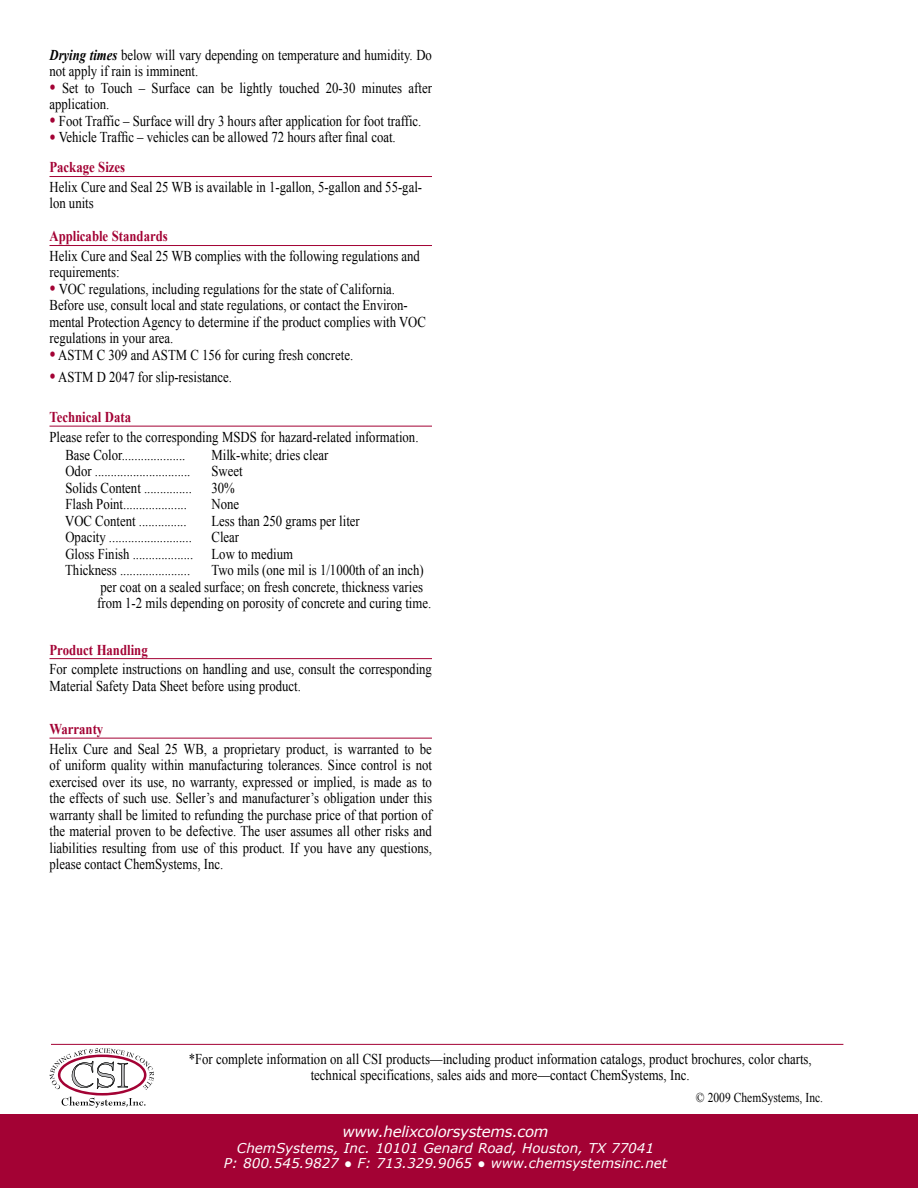
<style>
.page{position:relative;width:918px;height:1188px;background:#fff}
.page>*{position:absolute;margin:0;border:0;box-sizing:border-box;transform-origin:0 0}
.t1{font:15px/16.5px "Times New Roman";color:#000;scale:.85 1}
.t2{font:italic 15px "Verdana";letter-spacing:-.02em;color:#fff}
.t3{font:700 15px "Times New Roman";color:#a30234;scale:.85 1}
.t4{font:italic 13.5px/15px "Verdana";color:#fff;text-align:center}
.t5{font:13.5px "Times New Roman";color:#000;scale:.85 1}
.s1{font-weight:700;font-style:italic}
.s2{font-size:21px;color:#a30234}
.s3{font-weight:700;color:#a30234}
</style>
<div class="page">
<hr style="left:50px;top:176px;width:382px;height:1px;background:#a30234">
<hr style="left:50px;top:245px;width:382px;height:1px;background:#a30234">
<hr style="left:50px;top:426px;width:382px;height:1px;background:#a30234">
<hr style="left:50px;top:658px;width:382px;height:1px;background:#a30234">
<hr style="left:50px;top:738px;width:382px;height:1px;background:#a30234">
<div style="left:0;top:1114px;width:918px;height:74px;background:#a30234"></div>
<hr style="left:51px;top:1044px;width:792px;height:1px;background:#a30234">
<svg style="left:50px;top:1048px;width:104px;height:60px"></svg>
<p class="t1" style="left:50px;top:46px;width:451px"><span class="s1">Drying times</span> below will vary depending on temperature and humidity. Do not apply if rain is imminent.</p>
<p class="t1" style="left:50px;top:79px;width:451px"><span class="s2">•</span> Set to Touch – Surface can be lightly touched 20-30 minutes after application.</p>
<p class="t1" style="left:50px;top:112px;width:439px"><span class="s2">•</span> Foot Traffic – Surface will dry 3 hours after application for foot traffic.</p>
<p class="t1" style="left:50px;top:122px;width:409px;line-height:30px"><span class="s2">•</span> Vehicle Traffic – vehicles can be allowed 72 hours after final coat.<br><span class="s3">Package Sizes</span></p>
<p class="t1" style="left:50px;top:178px;width:440px">Helix Cure and Seal 25 WB is available in 1-gallon, 5-gallon and 55-gal&shy;lon units</p>
<p class="t3" style="left:50px;top:226px;width:141px">Applicable Standards</p>
<p class="t1" style="left:50px;top:247px;width:437px">Helix Cure and Seal 25 WB complies with the following regulations and requirements:</p>
<p class="t1" style="left:50px;top:280px;width:444px"><span class="s2">•</span> VOC regulations, including regulations for the state of California.<br>Before use, consult local and state regulations, or contact the Environ&shy;mental Protection Agency to determine if the product complies with VOC regulations in your area.</p>
<p class="t1" style="left:50px;top:346px;width:359px"><span class="s2">•</span> ASTM C 309 and ASTM C 156 for curing fresh concrete.</p>
<p class="t1" style="left:50px;top:368px;width:216px"><span class="s2">•</span> ASTM D 2047 for slip-resistance.</p>
<p class="t3" style="left:50px;top:407px;width:98px">Technical Data</p>
<p class="t1" style="left:65px;top:427px;width:417px;line-height:18px;text-indent:-16px">Please refer to the corresponding MSDS for hazard-related information.<br>Base Color....................</p>
<p class="t1" style="left:212px;top:446px;width:139px">Milk-white; dries clear</p>
<p class="t1" style="left:65px;top:463px;width:149px">Odor ..............................</p>
<p class="t1" style="left:212px;top:463px;width:38px">Sweet</p>
<p class="t1" style="left:65px;top:479px;width:150px">Solids Content ...............</p>
<p class="t1" style="left:212px;top:479px;width:29px">30%</p>
<p class="t1" style="left:65px;top:496px;width:144px">Flash Point....................</p>
<p class="t1" style="left:212px;top:496px;width:34px">None</p>
<p class="t1" style="left:65px;top:512px;width:144px">VOC Content ...............</p>
<p class="t1" style="left:212px;top:512px;width:176px">Less than 250 grams per liter</p>
<p class="t1" style="left:65px;top:529px;width:150px">Opacity ..........................</p>
<p class="t1" style="left:65px;top:529px;width:269px;text-indent:146px">Clear<br>Gloss Finish ................... Low to medium<br>Thickness ......................</p>
<p class="t1" style="left:97px;top:562px;width:394px;text-indent:114px">Two mils (one mil is 1/1000th of an inch) per coat on a sealed surface; on fresh concrete, thickness varies from 1-2 mils depending on porosity of concrete and curing time.</p>
<p class="t3" style="left:50px;top:639px;width:117px">Product Handling</p>
<p class="t1" style="left:50px;top:661px;width:451px">For complete instructions on handling and use, consult the corresponding<br>Material Safety Data Sheet before using product.</p>
<p class="t3" style="left:50px;top:719px;width:65px">Warranty</p>
<p class="t1" style="left:50px;top:740px;width:452px;text-align:justify">Helix Cure and Seal 25 WB, a proprietary product, is warranted to be of uniform quality within manufacturing tolerances. Since control is not exercised over its use, no warranty, expressed or implied, is made as to the effects of such use. Seller’s and manufacturer’s obligation under this warranty shall be limited to refunding the purchase price of that portion of the material proven to be defective. The user assumes all other risks and liabilities resulting from use of this product. If you have any questions, please contact ChemSystems, Inc.</p>
<p class="t1" style="left:189px;top:1050px;width:735px;text-align:center">*For complete information on all CSI products—including product information catalogs, product brochures, color charts, technical specifications, sales aids and more—contact ChemSystems, Inc.</p>
<p class="t5" style="left:696px;top:1088px;width:151px">© 2009 ChemSystems, Inc.</p>
<p class="t2" style="left:343px;top:1122px;width:207px">www.helixcolorsystems.com</p>
<p class="t4" style="left:224px;top:1140px;width:445px">ChemSystems, Inc. 10101 Genard Road, Houston, TX 77041<br>P: 800.545.9827 ● F: 713.329.9065 ● www.chemsystemsinc.net</p>
<p class="t2" style="left:208px;top:1149px;width:479px">P: 800.545.9827 ● F: 713.329.9065 ● www.chemsystemsinc.net</p>
</div>
